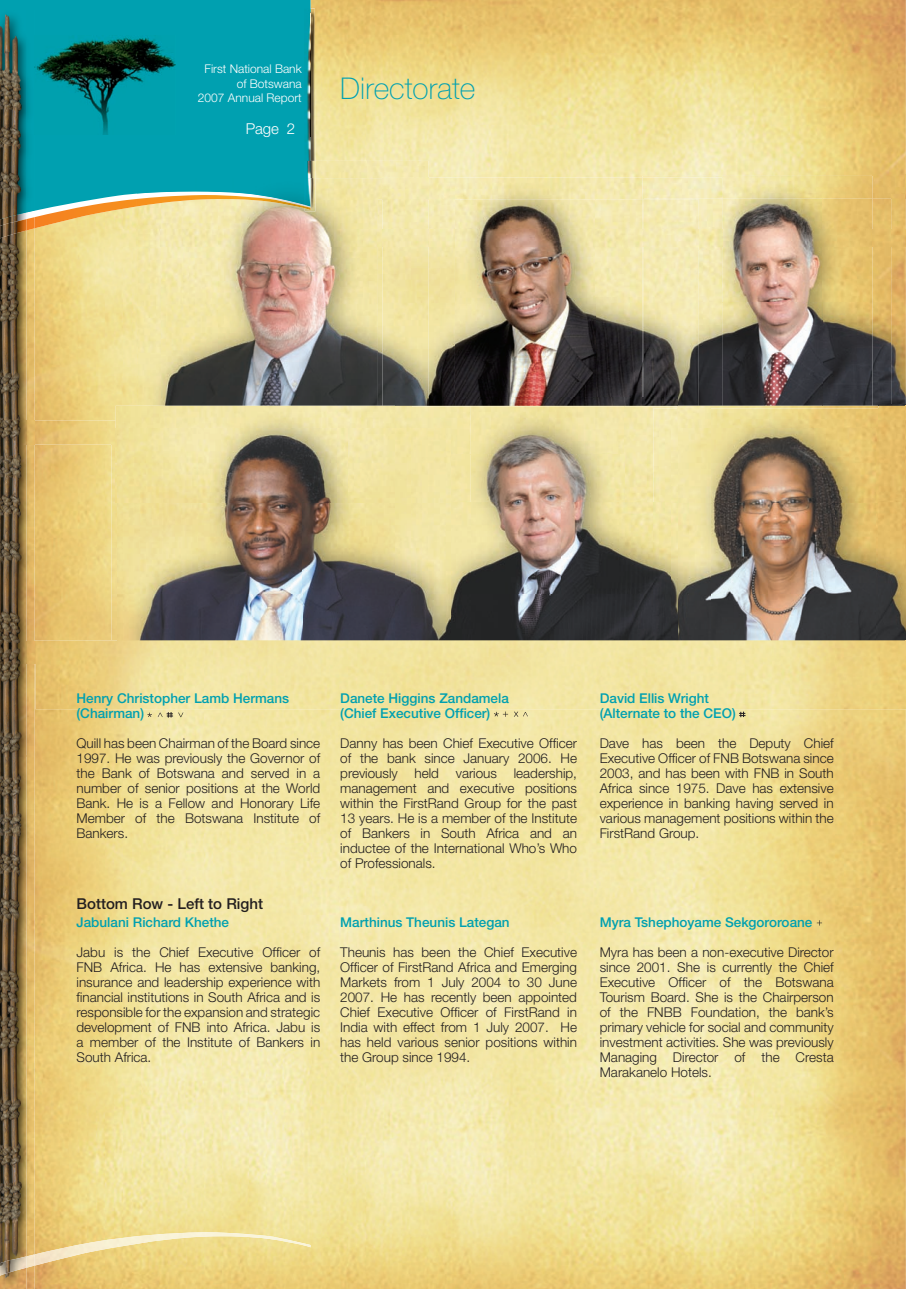
<style>
.page{position:relative;width:906px;height:1289px;background:#fff}
.page>*{position:absolute;margin:0;border:0;box-sizing:border-box;transform-origin:0 0}
.t1{font:100 30px "Helvetica Neue";color:#00a0b0}
.t2{font:500 15px "Helvetica Neue";color:#231f20}
.t3{font:300 15px "Helvetica Neue";color:#fff}
.t4{font:300 13.5px/15px "Helvetica Neue";color:#231f20;text-align:justify}
.t5{font:500 13.5px/15px "Helvetica Neue";color:#00a0b0}
.t6{font:300 12px/14.4px "Helvetica Neue";color:#fff;text-align:right}
</style>
<div class="page">
<img style="left:35px;top:0;width:871px;height:1288px">
<img style="left:35px;top:420px;width:81px;height:24px">
<img style="left:60px;top:231px;width:77px;height:16px">
<div style="left:26px;top:0;width:284px;height:187px;background:#00a0b0"></div>
<img style="left:35px;top:1232px;width:275px;height:33px">
<img style="left:35px;top:36px;width:141px;height:98px">
<img style="left:304px;top:9px;width:11px;height:152px">
<img style="left:310px;top:13px;width:1px;height:123px">
<svg style="left:817px;top:920px;width:5px;height:5px"></svg>
<img style="left:137px;top:231px;width:24px;height:175px">
<img style="left:137px;top:178px;width:24px;height:9px">
<img style="left:161px;top:161px;width:267px;height:17px">
<img style="left:161px;top:178px;width:221px;height:228px">
<img style="left:161px;top:178px;width:144px;height:9px">
<img style="left:305px;top:178px;width:10px;height:33px">
<img style="left:428px;top:176px;width:444px;height:23px">
<img style="left:382px;top:177px;width:73px;height:22px">
<img style="left:378px;top:199px;width:50px;height:207px">
<img style="left:428px;top:199px;width:216px;height:198px">
<img style="left:642px;top:177px;width:80px;height:22px">
<svg style="left:642px;top:229px;width:2px;height:18px"></svg>
<img style="left:722px;top:199px;width:169px;height:207px">
<img style="left:722px;top:229px;width:169px;height:18px">
<img style="left:698px;top:199px;width:24px;height:51px">
<img style="left:698px;top:250px;width:24px;height:156px">
<img style="left:644px;top:199px;width:54px;height:207px">
<img style="left:872px;top:174px;width:33px;height:25px">
<img style="left:891px;top:194px;width:14px;height:210px">
<svg style="left:905px;top:174px;width:1px;height:25px"></svg>
<img style="left:905px;top:199px;width:1px;height:205px">
<svg style="left:905px;top:220px;width:1px;height:28px"></svg>
<img style="left:116px;top:406px;width:761px;height:22px">
<img style="left:118px;top:406px;width:293px;height:22px">
<img style="left:111px;top:444px;width:7px;height:196px">
<img style="left:111px;top:428px;width:5px;height:16px">
<img style="left:116px;top:428px;width:334px;height:74px">
<img style="left:118px;top:502px;width:788px;height:138px">
<img style="left:395px;top:406px;width:315px;height:2px">
<img style="left:395px;top:397px;width:247px;height:9px">
<svg style="left:642px;top:397px;width:2px;height:9px"></svg>
<img style="left:644px;top:397px;width:34px;height:9px">
<img style="left:471px;top:406px;width:153px;height:48px">
<img style="left:624px;top:406px;width:54px;height:96px">
<img style="left:471px;top:454px;width:153px;height:48px">
<div style="left:411px;top:406px;width:60px;height:48px;background:#f3e6a5"></div>
<img style="left:450px;top:454px;width:21px;height:48px">
<img style="left:678px;top:408px;width:199px;height:20px">
<img style="left:653px;top:408px;width:25px;height:94px">
<img style="left:672px;top:428px;width:206px;height:74px">
<div style="left:878px;top:444px;width:28px;height:58px;background:#e3bb67"></div>
<svg style="left:877px;top:404px;width:29px;height:40px"></svg>
<img style="left:905px;top:428px;width:1px;height:63px">
<img style="left:35px;top:640px;width:871px;height:69px">
<svg style="left:147px;top:712px;width:5px;height:5px"></svg>
<svg style="left:158px;top:712px;width:25px;height:5px"></svg>
<svg style="left:494px;top:711px;width:14px;height:5px"></svg>
<svg style="left:514px;top:711px;width:14px;height:5px"></svg>
<svg style="left:739px;top:711px;width:6px;height:6px"></svg>
<img style="left:26px;top:231px;width:9px;height:1057px">
<img style="left:26px;top:641px;width:9px;height:22px">
<img style="left:26px;top:420px;width:9px;height:24px">
<img style="left:26px;top:10px;width:9px;height:177px">
<svg style="left:26px;top:1254px;width:9px;height:13px"></svg>
<img style="left:34px;top:36px;width:1px;height:98px">
<img style="left:0;top:0;width:26px;height:187px">
<img style="left:0;top:231px;width:26px;height:1057px">
<svg style="left:0;top:187px;width:310px;height:44px;background:#afbd97"></svg>
<img style="left:0;top:212px;width:26px;height:14px">
<img style="left:0;top:1256px;width:26px;height:19px">
<p class="t6" style="left:198px;top:63px;width:105px">First National Bank of Botswana<br>2007 Annual Report</p>
<p class="t3" style="left:246px;top:123px;width:51px">Page 2</p>
<h1 class="t1" style="left:340px;top:77px;width:137px">Directorate</h1>
<p class="t5" style="left:77px;top:692px;width:214px">Henry Christopher Lamb Hermans (Chairman)</p>
<p class="t4" style="left:77px;top:737px;width:245px">Quill has been Chairman of the Board since 1997. He was previously the Governor of the Bank of Botswana and served in a number of senior positions at the World Bank. He is a Fellow and Honorary Life Member of the Botswana Institute of Bankers.</p>
<p class="t2" style="left:77px;top:898px;width:188px">Bottom Row - Left to Right</p>
<p class="t5" style="left:77px;top:915px;width:154px">Jabulani Richard Khethe</p>
<p class="t4" style="left:77px;top:945px;width:245px">Jabu is the Chief Executive Officer of FNB Africa. He has extensive banking, insurance and leadership experience with financial institutions in South Africa and is responsible for the expansion and strategic development of FNB into Africa. Jabu is a member of the Institute of Bankers in South Africa.</p>
<p class="t5" style="left:340px;top:692px;width:170px">Danete Higgins Zandamela (Chief Executive Officer)</p>
<p class="t4" style="left:340px;top:737px;width:238px">Danny has been Chief Executive Officer of the bank since January 2006. He previously held various leadership, management and executive positions within the FirstRand Group for the past 13 years. He is a member of the Institute of Bankers in South Africa and an inductee of the International Who’s Who of Professionals.</p>
<p class="t5" style="left:340px;top:915px;width:171px">Marthinus Theunis Lategan</p>
<p class="t4" style="left:340px;top:945px;width:238px">Theunis has been the Chief Executive Officer of FirstRand Africa and Emerging Markets from 1 July 2004 to 30 June 2007. He has recently been appointed Chief Executive Officer of FirstRand in India with effect from 1 July 2007. He has held various senior positions within the Group since 1994.</p>
<p class="t5" style="left:600px;top:692px;width:138px">David Ellis Wright (Alternate to the CEO)</p>
<p class="t4" style="left:600px;top:737px;width:235px">Dave has been the Deputy Chief Executive Officer of FNB Botswana since 2003, and has been with FNB in South Africa since 1975. Dave has extensive experience in banking having served in various management positions within the FirstRand Group.</p>
<p class="t5" style="left:600px;top:915px;width:214px">Myra Tshephoyame Sekgororoane</p>
<p class="t4" style="left:600px;top:945px;width:235px">Myra has been a non-executive Director since 2001. She is currently the Chief Executive Officer of the Botswana Tourism Board. She is the Chairperson of the FNBB Foundation, the bank’s primary vehicle for social and community investment activities. She was previously Managing Director of the Cresta Marakanelo Hotels.</p>
</div>
